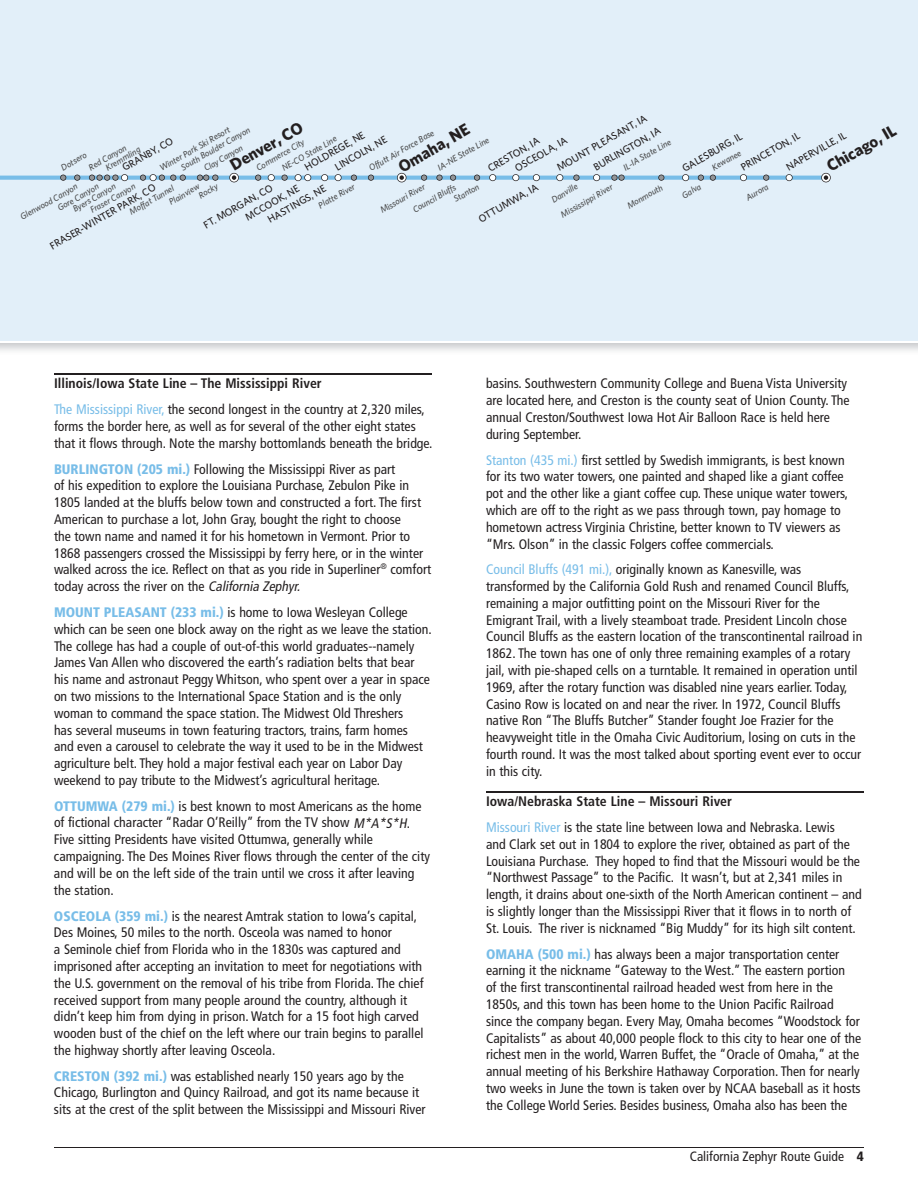
<style>
.page{position:relative;width:918px;height:1188px;background:#fff}
.page>*{position:absolute;margin:0;border:0;box-sizing:border-box;transform-origin:0 0}
.t1{font:700 16.5px "Whitney";color:#231f20}
.t2{font:condensed 13.8px/16.8px "Frutiger";color:#231f20}
.t3{font:700 condensed 13.8px/25.8px "Frutiger";color:#231f20}
.t4{font:condensed 13.5px "Frutiger";color:#231f20}
.t5{font:500 10.35px "Whitney";color:#231f20}
.t6{font:italic 500 9px/12.1px "Whitney";color:#4b4c4d;text-align:center}
.s1{font-weight:400;color:#78bde8}
.s2{font-weight:400}
.s3{font-weight:900;color:#78bde8}
.s4{font-style:italic}
.s5{color:#78bde8}
.s6{font-weight:700}
.s7{font-weight:900}
</style>
<div class="page">
<hr style="left:54px;top:1147px;width:810px;height:1px;background:#231f20">
<hr style="left:54px;top:374px;width:378px;height:1px;background:#231f20">
<hr style="left:486px;top:792px;width:378px;height:1px;background:#231f20">
<div style="left:0;top:0;width:918px;height:342px;background:#e2eff9"></div>
<svg style="left:0;top:173px;width:831px;height:9px"></svg>
<hr style="left:0;top:341px;width:918px;height:2px;background:#fff">
<p class="t5" style="left:555px;top:163px;width:104px;rotate:-30deg">MOUNT PLEASANT, IA</p>
<p class="t1" style="left:226px;top:158px;width:83px;rotate:-30deg">Denver, CO</p>
<p class="t1" style="left:395px;top:159px;width:81px;rotate:-30deg">Omaha, NE</p>
<p class="t6" style="left:157px;top:163px;width:81px;rotate:-30deg">W inter Park Ski Resort</p>
<p class="t5" style="left:591px;top:162px;width:77px;rotate:-30deg">BURLINGTON, IA</p>
<p class="t6" style="left:178px;top:163px;width:80px;rotate:-30deg">South Boulder Canyon<br>Clay Canyon</p>
<p class="t6" style="left:367px;top:163px;width:75px;rotate:-30deg">Offutt Air Force Base</p>
<p class="t6" style="left:410px;top:205px;width:50px;rotate:-30deg">Council Bluffs</p>
<p class="t5" style="left:302px;top:162px;width:69px;rotate:-30deg">HOLDREGE, NE</p>
<p class="t5" style="left:333px;top:162px;width:60px;rotate:-30deg">LINCOLN, NE</p>
<p class="t5" style="left:512px;top:163px;width:60px;rotate:-30deg">OSCEOLA, IA</p>
<p class="t5" style="left:485px;top:163px;width:60px;rotate:-30deg">CRESTON, IA</p>
<p class="t6" style="left:279px;top:163px;width:63px;rotate:-30deg">NE-CO State Line</p>
<p class="t5" style="left:120px;top:163px;width:58px;rotate:-30deg">GRANBY, CO</p>
<p class="t5" style="left:48px;top:241px;width:122px;rotate:-30deg">FRASER-WINTER PARK, CO</p>
<p class="t5" style="left:265px;top:215px;width:67px;rotate:-30deg">HASTINGS, NE</p>
<p class="t6" style="left:435px;top:163px;width:60px;rotate:-30deg">IA-NE State Line</p>
<p class="t6" style="left:254px;top:163px;width:56px;rotate:-30deg">Commerce City</p>
<p class="t6" style="left:621px;top:163px;width:55px;rotate:-30deg">IL-IA State Line</p>
<p class="t6" style="left:86px;top:163px;width:44px;rotate:-30deg">Red Canyon</p>
<p class="t6" style="left:103px;top:163px;width:40px;rotate:-30deg">Kremmling</p>
<p class="t6" style="left:59px;top:163px;width:29px;rotate:-30deg">Dotsero</p>
<p class="t5" style="left:476px;top:214px;width:69px;rotate:-30deg">OTTUMWA, IA</p>
<p class="t5" style="left:201px;top:220px;width:79px;rotate:-30deg">FT. MORGAN, CO</p>
<p class="t6" style="left:625px;top:201px;width:41px;rotate:-30deg">Monmouth</p>
<p class="t6" style="left:71px;top:204px;width:49px;rotate:-30deg">Byers Canyon</p>
<p class="t6" style="left:88px;top:205px;width:52px;rotate:-30deg">Fraser Canyon</p>
<p class="t6" style="left:55px;top:203px;width:48px;rotate:-30deg">Gore Canyon</p>
<p class="t6" style="left:18px;top:212px;width:66px;rotate:-30deg">Glenwood Canyon</p>
<p class="t6" style="left:196px;top:191px;width:23px;rotate:-30deg">Rocky</p>
<p class="t6" style="left:378px;top:205px;width:52px;rotate:-30deg">Missouri River</p>
<p class="t6" style="left:316px;top:201px;width:42px;rotate:-30deg">Platte River</p>
<p class="t6" style="left:167px;top:197px;width:35px;rotate:-30deg">Plainview</p>
<p class="t6" style="left:127px;top:207px;width:52px;rotate:-30deg">Moffat Tunnel</p>
<p class="t6" style="left:549px;top:194px;width:30px;rotate:-30deg">Danville</p>
<p class="t5" style="left:243px;top:212px;width:62px;rotate:-30deg">MCCOOK, NE</p>
<p class="t6" style="left:558px;top:210px;width:60px;rotate:-30deg">Mississippi River</p>
<p class="t6" style="left:451px;top:194px;width:29px;rotate:-30deg">Stanton</p>
<p class="t1" style="left:823px;top:159px;width:79px;rotate:-30deg">Chicago, IL</p>
<p class="t5" style="left:784px;top:162px;width:69px;rotate:-30deg">NAPERVILLE, IL</p>
<p class="t5" style="left:739px;top:162px;width:68px;rotate:-30deg">PRINCETON, IL</p>
<p class="t5" style="left:680px;top:164px;width:69px;rotate:-30deg">GALESBURG, IL</p>
<p class="t6" style="left:710px;top:163px;width:34px;rotate:-30deg">Kewanee</p>
<p class="t6" style="left:679px;top:191px;width:22px;rotate:-30deg">Galva</p>
<p class="t6" style="left:743px;top:193px;width:26px;rotate:-30deg">Aurora</p>
<p class="t3" style="left:54px;top:371px;width:372px">Illinois/Iowa State Line – The Mississippi River<br><span class="s1">The Mississippi River,</span> <span class="s2">the second longest in the country at 2,320 miles,</span></p>
<p class="t2" style="left:54px;top:418px;width:380px">forms the border here, as well as for several of the other eight states that it flows through. Note the marshy bottomlands beneath the bridge.</p>
<p class="t2" style="left:54px;top:460px;width:379px"><span class="s3">BURLINGTON (205 mi.)</span> Following the Mississippi River as part<br>of his expedition to explore the Louisiana Purchase, Zebulon Pike in 1805 landed at the bluffs below town and constructed a fort. The first American to purchase a lot, John Gray, bought the right to choose<br>the town name and named it for his hometown in Vermont. Prior to 1868 passengers crossed the Mississippi by ferry here, or in the winter walked across the ice. Reflect on that as you ride in Superliner<sup>®</sup> comfort today across the river on the <span class="s4">California Zephyr.</span></p>
<p class="t2" style="left:54px;top:604px;width:379px"><span class="s3">MOUNT PLEASANT (233 mi.)</span> is home to Iowa Wesleyan College which can be seen one block away on the right as we leave the station.<br>The college has had a couple of out-of-this world graduates--namely James Van Allen who discovered the earth’s radiation belts that bear his name and astronaut Peggy Whitson, who spent over a year in space on two missions to the International Space Station and is the only woman to command the space station. The Midwest Old Threshers<br>has several museums in town featuring tractors, trains, farm homes<br>and even a carousel to celebrate the way it used to be in the Midwest agriculture belt. They hold a major festival each year on Labor Day weekend to pay tribute to the Midwest’s agricultural heritage.</p>
<p class="t2" style="left:54px;top:798px;width:378px"><span class="s3">OTTUMWA (279 mi.)</span> is best known to most Americans as the home of fictional character “Radar O’Reilly” from the TV show <span class="s4">M*A*S*H</span>.<br>Five sitting Presidents have visited Ottumwa, generally while campaigning. The Des Moines River flows through the center of the city and will be on the left side of the train until we cross it after leaving the station.</p>
<p class="t2" style="left:54px;top:907px;width:371px"><span class="s3">OSCEOLA (359 mi.)</span> is the nearest Amtrak station to Iowa’s capital, Des Moines, 50 miles to the north. Osceola was named to honor<br>a Seminole chief from Florida who in the 1830s was captured and imprisoned after accepting an invitation to meet for negotiations with the U.S. government on the removal of his tribe from Florida. The chief received support from many people around the country, although it didn’t keep him from dying in prison. Watch for a 15 foot high carved wooden bust of the chief on the left where our train begins to parallel the highway shortly after leaving Osceola.</p>
<p class="t2" style="left:54px;top:1068px;width:373px"><span class="s3">CRESTON (392 mi.)</span> was established nearly 150 years ago by the<br>Chicago, Burlington and Quincy Railroad, and got its name because it sits at the crest of the split between the Mississippi and Missouri River</p>
<p class="t2" style="left:486px;top:375px;width:365px">basins. Southwestern Community College and Buena Vista University are located here, and Creston is the county seat of Union County. The annual Creston/Southwest Iowa Hot Air Balloon Race is held here during September.</p>
<p class="t2" style="left:486px;top:451px;width:364px"><span class="s5">Stanton (435 mi.)</span> first settled by Swedish immigrants, is best known for its two water towers, one painted and shaped like a giant coffee pot and the other like a giant coffee cup. These unique water towers, which are off to the right as we pass through town, pay homage to hometown actress Virginia Christine, better known to TV viewers as “Mrs. Olson” in the classic Folgers coffee commercials.</p>
<p class="t2" style="left:486px;top:561px;width:378px"><span class="s5">Council Bluffs (491 mi.),</span> originally known as Kanesville, was transformed by the California Gold Rush and renamed Council Bluffs, remaining a major outfitting point on the Missouri River for the Emigrant Trail, with a lively steamboat trade. President Lincoln chose Council Bluffs as the eastern location of the transcontinental railroad in 1862. The town has one of only three remaining examples of a rotary jail, with pie-shaped cells on a turntable. It remained in operation until 1969, after the rotary function was disabled nine years earlier. Today, Casino Row is located on and near the river. In 1972, Council Bluffs native Ron “The Bluffs Butcher” Stander fought Joe Frazier for the heavyweight title in the Omaha Civic Auditorium, losing on cuts in the fourth round. It was the most talked about sporting event ever to occur in this city.</p>
<p class="t2" style="left:486px;top:789px;width:350px;line-height:25.8px"><span class="s6">Iowa/Nebraska State Line – Missouri River<br></span><span class="s5">Missouri River</span> is the state line between Iowa and Nebraska. Lewis</p>
<p class="t2" style="left:486px;top:836px;width:377px">and Clark set out in 1804 to explore the river, obtained as part of the Louisiana Purchase. They hoped to find that the Missouri would be the “Northwest Passage” to the Pacific. It wasn’t, but at 2,341 miles in length, it drains about one-sixth of the North American continent – and is slightly longer than the Mississippi River that it flows in to north of St. Louis. The river is nicknamed “Big Muddy” for its high silt content.</p>
<p class="t2" style="left:486px;top:945px;width:377px"><span class="s3">OMAHA (500 mi.)</span> has always been a major transportation center earning it the nickname “Gateway to the West.” The eastern portion<br>of the first transcontinental railroad headed west from here in the 1850s, and this town has been home to the Union Pacific Railroad since the company began. Every May, Omaha becomes “Woodstock for Capitalists” as about 40,000 people flock to this city to hear one of the richest men in the world, Warren Buffet, the “Oracle of Omaha,” at the annual meeting of his Berkshire Hathaway Corporation. Then for nearly two weeks in June the town is taken over by NCAA baseball as it hosts the College World Series. Besides business, Omaha also has been the</p>
<p class="t4" style="left:690px;top:1149px;width:176px">California Zephyr Route Guide <span class="s7">4</span></p>
</div>
